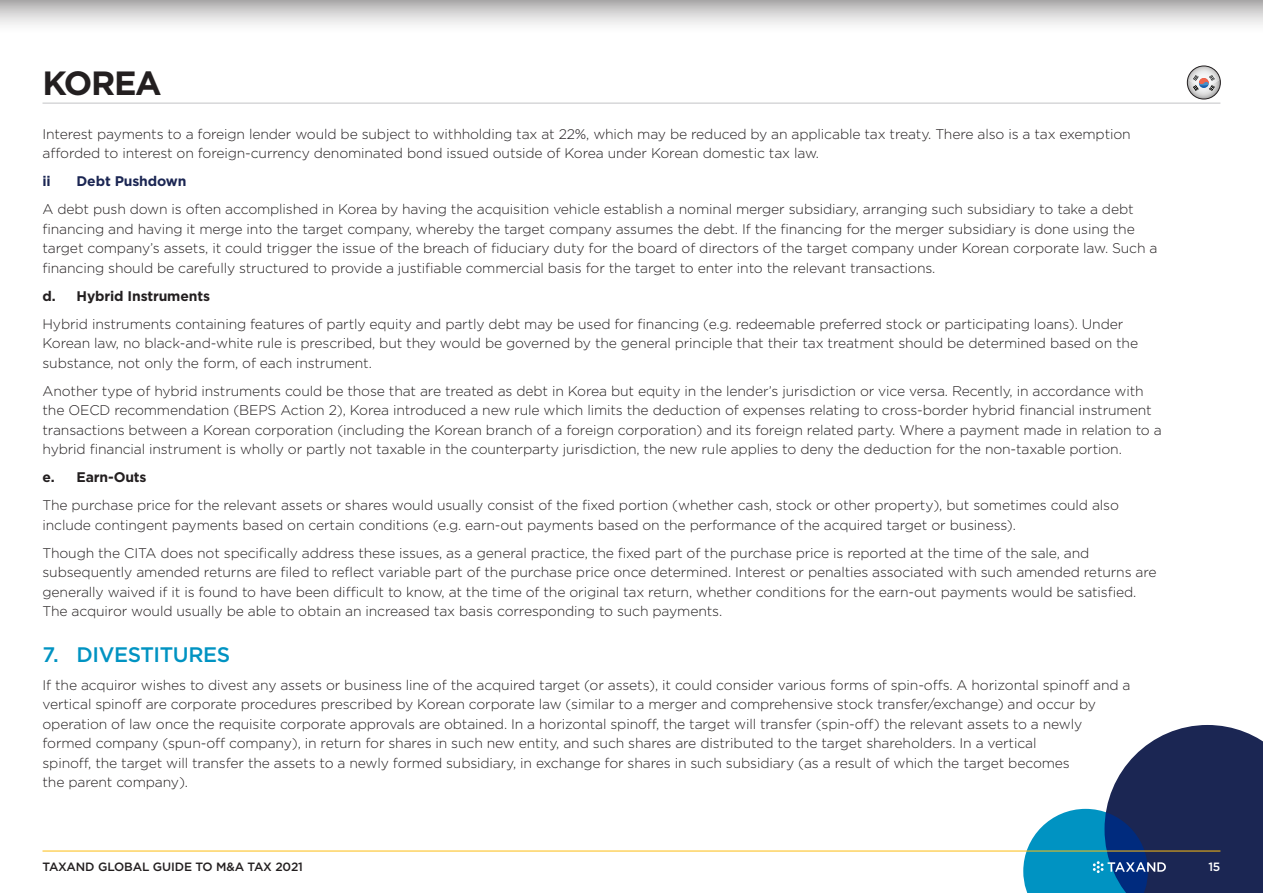
<style>
.page{position:relative;width:1263px;height:893px;background:#fff}
.page>*{position:absolute;margin:0;border:0;box-sizing:border-box;transform-origin:0 0}
.t1{font:700 33.6px "Gotham";letter-spacing:-.04em;color:#231f20}
.t2{font:500 21px "Gotham";letter-spacing:-.02em;color:#0093c2}
.Body_Text{font:300 13.95px/19.5px "Gotham";letter-spacing:-.01em;color:#231f20}
.t3{font:700 13.95px "Gotham";letter-spacing:-.01em;color:#231f20}
.t4{font:700 13.95px "Gotham";letter-spacing:-.01em;color:#1b2653}
.t5{font:500 12px "Gotham";letter-spacing:-.01em;color:#231f20}
.t6{font:500 12px "Gotham";color:#fff}
</style>
<div class="page">
<svg style="left:1023px;top:725px;width:240px;height:168px"></svg>
<hr style="left:43px;top:103px;width:1177px;height:1px;background:#c2c3c5">
<hr style="left:43px;top:851px;width:1177px;height:1px;background:#fdbd12">
<svg style="left:0;top:0;width:1263px;height:25px;background:#d2d1d1"></svg>
<svg style="left:1186px;top:66px;width:35px;height:33px"></svg>
<div style="left:1187px;top:66px;width:33px;height:33px;border:1px solid #231f20;border-radius:50%"></div>
<h1 class="t1" style="left:43px;top:61px;width:121px">KOREA</h1>
<p class="Body_Text" style="left:43px;top:124px;width:1090px">Interest payments to a foreign lender would be subject to withholding tax at 22%, which may be reduced by an applicable tax treaty. There also is a tax exemption afforded to interest on foreign-currency denominated bond issued outside of Korea under Korean domestic tax law.</p>
<p class="t4" style="left:43px;top:172px;width:10px">ii</p>
<p class="t4" style="left:77px;top:172px;width:111px">Debt Pushdown</p>
<p class="Body_Text" style="left:43px;top:199px;width:1116px">A debt push down is often accomplished in Korea by having the acquisition vehicle establish a nominal merger subsidiary, arranging such subsidiary to take a debt financing and having it merge into the target company, whereby the target company assumes the debt. If the financing for the merger subsidiary is done using the target company’s assets, it could trigger the issue of the breach of fiduciary duty for the board of directors of the target company under Korean corporate law. Such a financing should be carefully structured to provide a justifiable commercial basis for the target to enter into the relevant transactions.</p>
<p class="t3" style="left:43px;top:287px;width:169px">d. Hybrid Instruments</p>
<p class="Body_Text" style="left:43px;top:314px;width:1097px">Hybrid instruments containing features of partly equity and partly debt may be used for financing (e.g. redeemable preferred stock or participating loans). Under<br>Korean law, no black-and-white rule is prescribed, but they would be governed by the general principle that their tax treatment should be determined based on the substance, not only the form, of each instrument.</p>
<p class="Body_Text" style="left:43px;top:381px;width:1121px">Another type of hybrid instruments could be those that are treated as debt in Korea but equity in the lender’s jurisdiction or vice versa. Recently, in accordance with the OECD recommendation (BEPS Action 2), Korea introduced a new rule which limits the deduction of expenses relating to cross-border hybrid financial instrument transactions between a Korean corporation (including the Korean branch of a foreign corporation) and its foreign related party. Where a payment made in relation to a hybrid financial instrument is wholly or partly not taxable in the counterparty jurisdiction, the new rule applies to deny the deduction for the non-taxable portion.</p>
<p class="t3" style="left:43px;top:468px;width:106px">e. Earn-Outs</p>
<p class="Body_Text" style="left:43px;top:495px;width:1078px">The purchase price for the relevant assets or shares would usually consist of the fixed portion (whether cash, stock or other property), but sometimes could also include contingent payments based on certain conditions (e.g. earn-out payments based on the performance of the acquired target or business).</p>
<p class="Body_Text" style="left:43px;top:543px;width:1115px">Though the CITA does not specifically address these issues, as a general practice, the fixed part of the purchase price is reported at the time of the sale, and subsequently amended returns are filed to reflect variable part of the purchase price once determined. Interest or penalties associated with such amended returns are generally waived if it is found to have been difficult to know, at the time of the original tax return, whether conditions for the earn-out payments would be satisfied.<br>The acquiror would usually be able to obtain an increased tax basis corresponding to such payments.</p>
<p class="t2" style="left:43px;top:640px;width:189px">7. DIVESTITURES</p>
<p class="Body_Text" style="left:43px;top:674px;width:1089px">If the acquiror wishes to divest any assets or business line of the acquired target (or assets), it could consider various forms of spin-offs. A horizontal spinoff and a vertical spinoff are corporate procedures prescribed by Korean corporate law (similar to a merger and comprehensive stock transfer/exchange) and occur by operation of law once the requisite corporate approvals are obtained. In a horizontal spinoff, the target will transfer (spin-off) the relevant assets to a newly formed company (spun-off company), in return for shares in such new entity, and such shares are distributed to the target shareholders. In a vertical<br>spinoff, the target will transfer the assets to a newly formed subsidiary, in exchange for shares in such subsidiary (as a result of which the target becomes<br>the parent company).</p>
<p class="t5" style="left:43px;top:859px;width:262px">TAXAND GLOBAL GUIDE TO M&amp;A TAX 2021</p>
<p class="t6" style="left:1208px;top:859px;width:14px">15</p>
</div>
